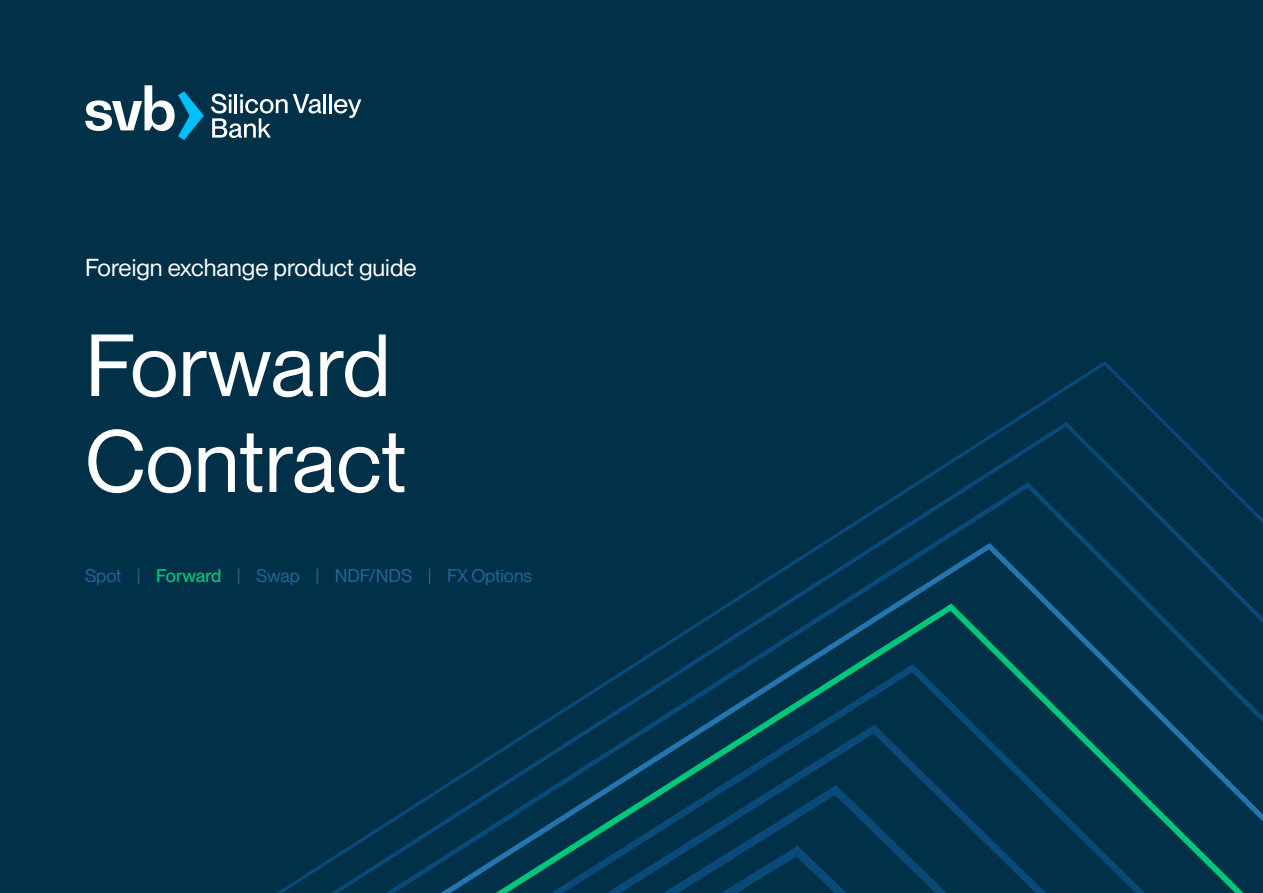
<style>
.page{position:relative;width:1263px;height:893px;background:#003149}
.page>*{position:absolute;margin:0;border:0;box-sizing:border-box;transform-origin:0 0}
.t1{font:86.1px/95.8px "SVB Neue Montreal";letter-spacing:-.005em;color:#fff}
.t2{font:24px "SVB Neue Montreal";color:#fff}
.t3{font:18px "SVB Neue Montreal";color:#20659a}
.s1{font-weight:500;color:#00c67b}
</style>
<div class="page">
<hr style="left:329px;top:94px;width:3px;height:19px;background:#fff">
<svg style="left:334px;top:99px;width:27px;height:19px"></svg>
<svg style="left:211px;top:94px;width:115px;height:44px"></svg>
<svg style="left:85px;top:85px;width:119px;height:55px"></svg>
<svg style="left:331px;top:422px;width:895px;height:471px"></svg>
<svg style="left:386px;top:482px;width:877px;height:411px"></svg>
<svg style="left:441px;top:543px;width:822px;height:350px"></svg>
<svg style="left:496px;top:603px;width:747px;height:290px"></svg>
<svg style="left:551px;top:664px;width:594px;height:229px"></svg>
<svg style="left:607px;top:725px;width:439px;height:168px"></svg>
<svg style="left:663px;top:785px;width:284px;height:108px"></svg>
<h2 class="t2" style="left:85px;top:254px;width:333px">Foreign exchange product guide</h2>
<h1 class="t1" style="left:85px;top:318px;width:323px">Forward<br>Contract</h1>
<p class="t3" style="left:85px;top:565px;width:449px">Spot | <span class="s1">Forward</span> | Swap | NDF/NDS | FX Options</p>
</div>
